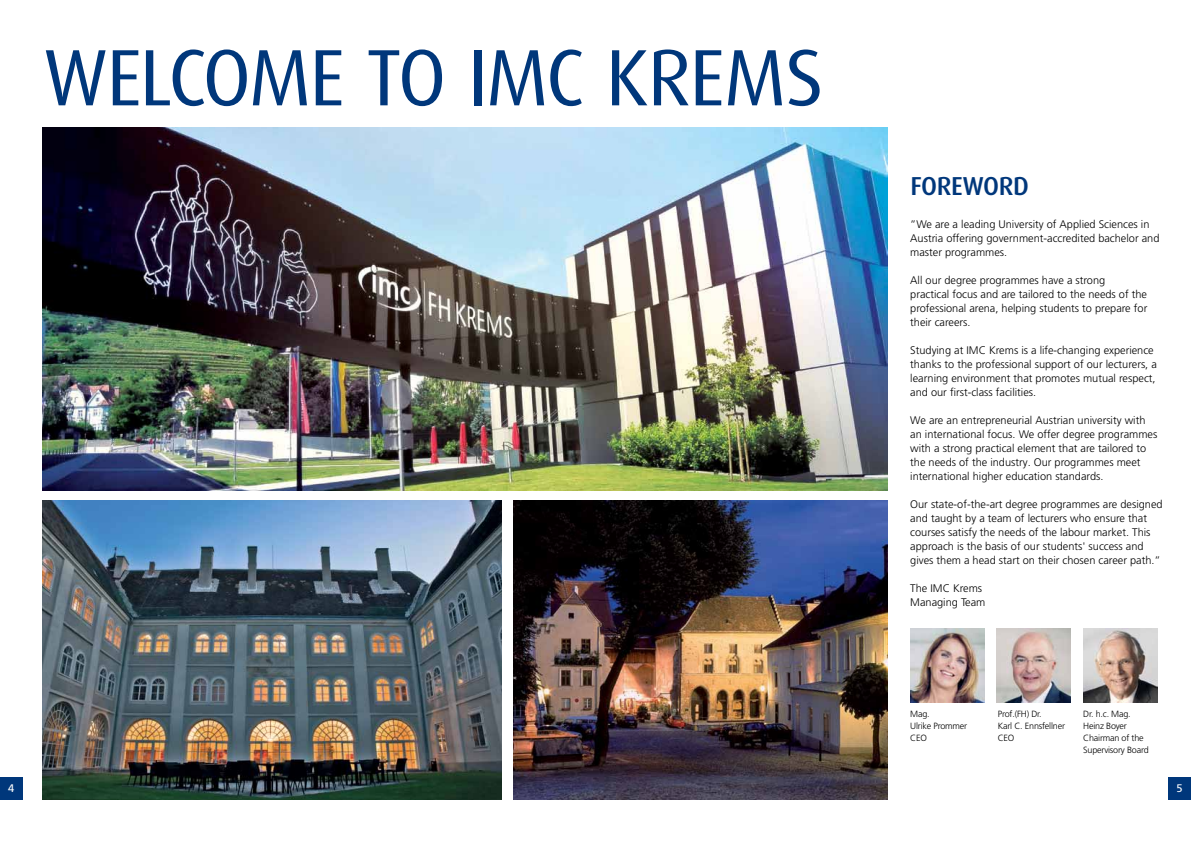
<style>
.page{position:relative;width:1191px;height:842px;background:#fff}
.page>*{position:absolute;margin:0;border:0;box-sizing:border-box;transform-origin:0 0}
.t1{font:80px "Dax OT";letter-spacing:-.02em;color:#00377b}
.t2{font:500 26px "Dax OT";letter-spacing:-.02em;color:#00377b}
.t3{font:300 11px/14px "Frutiger LT Pro";color:#000}
.t4{font:11px "Frutiger LT Pro";color:#fff}
.t5{font:300 9px/12px "Frutiger LT Pro";letter-spacing:-.02em;color:#000}
</style>
<div class="page">
<img style="left:1083px;top:629px;width:74px;height:74px">
<img style="left:514px;top:500px;width:373px;height:299px">
<img style="left:43px;top:500px;width:459px;height:299px">
<img style="left:43px;top:128px;width:844px;height:362px">
<img style="left:996px;top:629px;width:74px;height:74px">
<img style="left:910px;top:629px;width:74px;height:74px">
<div style="left:0;top:777px;width:23px;height:22px;background:#00377b"></div>
<div style="left:1168px;top:777px;width:23px;height:22px;background:#00377b"></div>
<h1 class="t1" style="left:43px;top:27px;width:462px">WELCOME TO IMC</h1>
<h1 class="t1" style="left:605px;top:27px;width:220px">KREMS</h1>
<h2 class="t2" style="left:910px;top:169px;width:120px">FOREWORD</h2>
<p class="t3" style="left:910px;top:217px;width:251px">”We are a leading University of Applied Sciences in<br>Austria offering government-accredited bachelor and master programmes.</p>
<p class="t3" style="left:910px;top:273px;width:238px">All our degree programmes have a strong<br>practical focus and are tailored to the needs of the professional arena, helping students to prepare for their careers.</p>
<p class="t3" style="left:910px;top:343px;width:248px">Studying at IMC Krems is a life-changing experience thanks to the professional support of our lecturers, a learning environment that promotes mutual respect, and our first-class facilities.</p>
<p class="t3" style="left:910px;top:413px;width:248px">We are an entrepreneurial Austrian university with an international focus. We offer degree programmes with a strong practical element that are tailored to the needs of the industry. Our programmes meet international higher education standards.</p>
<p class="t3" style="left:910px;top:497px;width:254px">Our state-of-the-art degree programmes are designed and taught by a team of lecturers who ensure that courses satisfy the needs of the labour market. This approach is the basis of our students' success and gives them a head start on their chosen career path.”</p>
<p class="t3" style="left:910px;top:581px;width:77px">The IMC Krems<br>Managing Team</p>
<p class="t5" style="left:910px;top:708px;width:58px">Mag.<br>Ulrike Prommer<br>CEO</p>
<p class="t5" style="left:997px;top:708px;width:69px">Prof.(FH) Dr.<br>Karl C. Ennsfellner<br>CEO</p>
<p class="t5" style="left:1083px;top:708px;width:67px">Dr. h.c. Mag.<br>Heinz Boyer<br>Chairman of the<br>Supervisory Board</p>
<p class="t4" style="left:8px;top:781px;width:8px">4</p>
<p class="t4" style="left:1176px;top:781px;width:8px">5</p>
</div>
